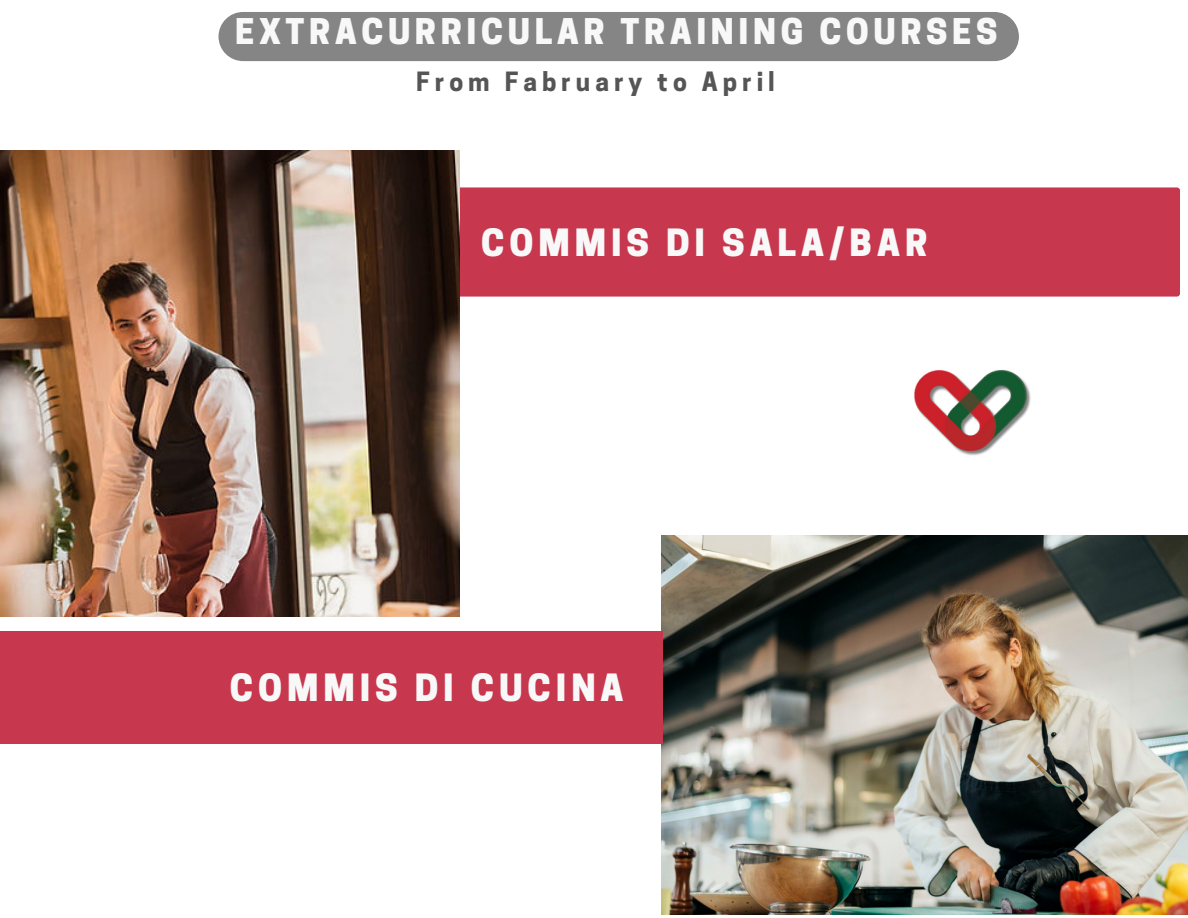
<style>
.page{position:relative;width:1188px;height:918px;background:#fff}
.page>*{position:absolute;margin:0;border:0;box-sizing:border-box;transform-origin:0 0}
.t1{font:800 35.25px "Cooper Hewitt";letter-spacing:.14em;color:#f8f8f8}
.t2{font:800 33.3px "Cooper Hewitt";letter-spacing:.14em;color:#f8f8f8}
.t3{font:700 24.9px "Cooper Hewitt";letter-spacing:.2em;color:#555}
</style>
<div class="page">
<div style="left:449px;top:187px;width:731px;height:110px;background:#c7374e;border-radius:3px"></div>
<img style="left:0;top:151px;width:460px;height:466px">
<img style="left:662px;top:535px;width:526px;height:380px">
<div style="left:0;top:631px;width:662px;height:112px;background:#c7374e"></div>
<img style="left:914px;top:370px;width:117px;height:86px">
<div style="left:219px;top:12px;width:800px;height:49px;background:#858585;border-radius:25px"></div>
<p class="t2" style="left:235px;top:19px;width:764px">EXTRACURRICULAR TRAINING COURSES</p>
<p class="t3" style="left:416px;top:72px;width:360px">From Fabruary to April</p>
<p class="t1" style="left:481px;top:229px;width:448px">COMMIS DI SALA/BAR</p>
<p class="t1" style="left:230px;top:674px;width:395px">COMMIS DI CUCINA</p>
</div>
